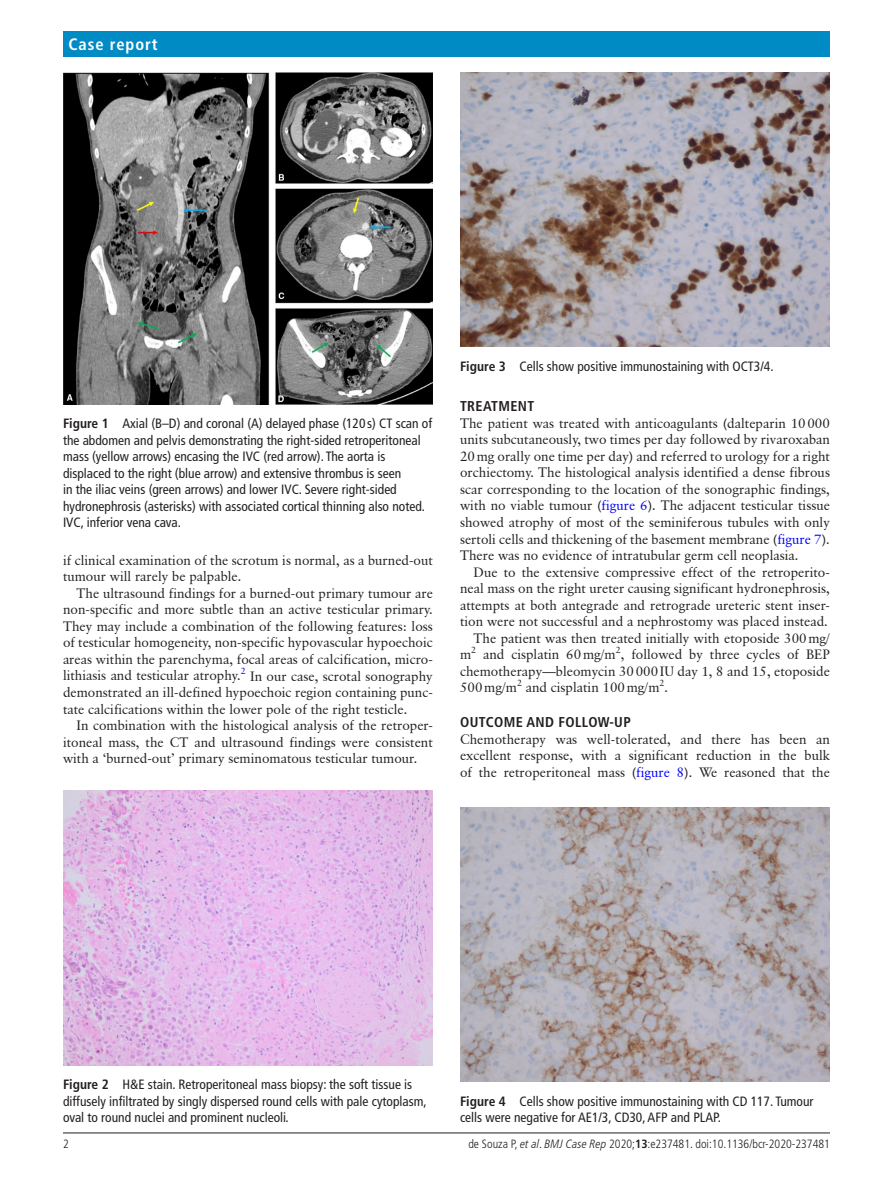
<style>
.page{position:relative;width:893px;height:1191px;background:#fff}
.page>*{position:absolute;margin:0;border:0;box-sizing:border-box;transform-origin:0 0}
.t1{font:700 condensed 16.5px "Frutiger LT Pro";letter-spacing:.055em;color:#fff}
.t2{font:700 condensed 14.25px "Frutiger LT Pro";letter-spacing:.025em;color:#231f20}
.t3{font:13.5px/16.5px "Classical Garamond BT";color:#231f20;text-align:justify}
.t4{font:condensed 13.5px/16.5px "Frutiger LT Pro";color:#231f20}
.t5{font:300 condensed 12px "Frutiger LT Pro";color:#231f20}
.t6{font:9px "Classical Garamond BT";color:#231f20}
.s1{font-weight:700}
.s2{color:#00f}
.s3{font-style:italic}
</style>
<div class="page">
<hr style="left:63px;top:1132px;width:767px;height:1px;background:#231f20">
<div style="left:63px;top:31px;width:767px;height:25px;background:#008bc5"></div>
<img style="left:63px;top:72px;width:370px;height:332px">
<img style="left:63px;top:790px;width:370px;height:275px">
<img style="left:460px;top:72px;width:370px;height:275px">
<img style="left:460px;top:807px;width:370px;height:274px">
<p class="t1" style="left:69px;top:34px;width:91px">Case report</p>
<p class="t4" style="left:63px;top:415px;width:371px"><span class="s1">Figure 1</span> Axial (B–D) and coronal (A) delayed phase (120 s) CT scan of the abdomen and pelvis demonstrating the right-sided retroperitoneal mass (yellow arrows) encasing the IVC (red arrow). The aorta is displaced to the right (blue arrow) and extensive thrombus is seen<br>in the iliac veins (green arrows) and lower IVC. Severe right-sided hydronephrosis (asterisks) with associated cortical thinning also noted.<br>IVC, inferior vena cava.</p>
<p class="t3" style="left:63px;top:552px;width:371px">if clinical examination of the scrotum is normal, as a burned-out tumour will rarely be palpable.</p>
<p class="t3" style="left:63px;top:585px;width:371px;text-indent:14px">The ultrasound findings for a burned-out primary tumour are non-specific and more subtle than an active testicular primary.<br>They may include a combination of the following features: loss of testicular homogeneity, non-specific hypovascular hypoechoic areas within the parenchyma, focal areas of calcification, micro&shy;lithiasis and testicular atrophy.<sup>2</sup> In our case, scrotal sonography demonstrated an ill-defined hypoechoic region containing punc&shy;tate calcifications within the lower pole of the right testicle.</p>
<p class="t3" style="left:63px;top:717px;width:371px;text-indent:14px">In combination with the histological analysis of the retroper&shy;itoneal mass, the CT and ultrasound findings were consistent with a ‘burned-out’ primary seminomatous testicular tumour.</p>
<p class="t4" style="left:460px;top:358px;width:315px"><span class="s1">Figure 3</span> Cells show positive immunostaining with OCT3/4.</p>
<p class="t2" style="left:460px;top:398px;width:76px">TREATMENT</p>
<p class="t3" style="left:460px;top:415px;width:371px">The patient was treated with anticoagulants (dalteparin 10000 units subcutaneously, two times per day followed by rivaroxaban 20mg orally one time per day) and referred to urology for a right orchiectomy. The histological analysis identified a dense fibrous scar corresponding to the location of the sonographic findings, with no viable tumour (<span class="s2">figure 6</span>). The adjacent testicular tissue showed atrophy of most of the seminiferous tubules with only sertoli cells and thickening of the basement membrane (<span class="s2">figure 7</span>).<br>There was no evidence of intratubular germ cell neoplasia.</p>
<p class="t3" style="left:474px;top:563px;width:358px">Due to the extensive compressive effect of the retroperito-</p>
<p class="t3" style="left:460px;top:580px;width:371px">neal mass on the right ureter causing significant hydronephrosis,</p>
<p class="t3" style="left:460px;top:596px;width:371px">attempts at both antegrade and retrograde ureteric stent inser-</p>
<p class="t3" style="left:460px;top:613px;width:369px">tion were not successful and a nephrostomy was placed instead.</p>
<p class="t3" style="left:474px;top:629px;width:358px">The patient was then treated initially with etoposide 300mg/</p>
<p class="t3" style="left:460px;top:646px;width:18px">m<sup>2</sup></p>
<p class="t3" style="left:483px;top:646px;width:348px">and cisplatin 60mg/m , followed by three cycles of BEP</p>
<p class="t6" style="left:616px;top:644px;width:6px">2</p>
<p class="t3" style="left:460px;top:662px;width:371px">chemotherapy—bleomycin 30000IU day 1, 8 and 15, etoposide<br>500mg/m<sup>2</sup> and cisplatin 100mg/m .</p>
<p class="t6" style="left:659px;top:677px;width:6px">2</p>
<p class="t2" style="left:460px;top:714px;width:172px">OUTCOME AND FOLLOW-UP</p>
<p class="t3" style="left:460px;top:730px;width:371px">Chemotherapy was well-tolerated, and there has been an excellent response, with a significant reduction in the bulk of the retroperitoneal mass (<span class="s2">figure 8</span>). We reasoned that the</p>
<p class="t4" style="left:63px;top:1076px;width:365px"><span class="s1">Figure 2</span> H&amp;E stain. Retroperitoneal mass biopsy: the soft tissue is diffusely infiltrated by singly dispersed round cells with pale cytoplasm, oval to round nuclei and prominent nucleoli.</p>
<p class="t4" style="left:460px;top:1092px;width:355px"><span class="s1">Figure 4</span> Cells show positive immunostaining with CD 117. Tumour cells were negative for AE1/3, CD30, AFP and PLAP.</p>
<p class="t5" style="left:63px;top:1136px;width:7px">2</p>
<p class="t5" style="left:468px;top:1136px;width:363px">de Souza P, <span class="s3">et al</span>. <span class="s3">BMJ Case Rep</span> 2020;<span class="s1">13</span>:e237481. doi:10.1136/bcr-2020-237481</p>
</div>
